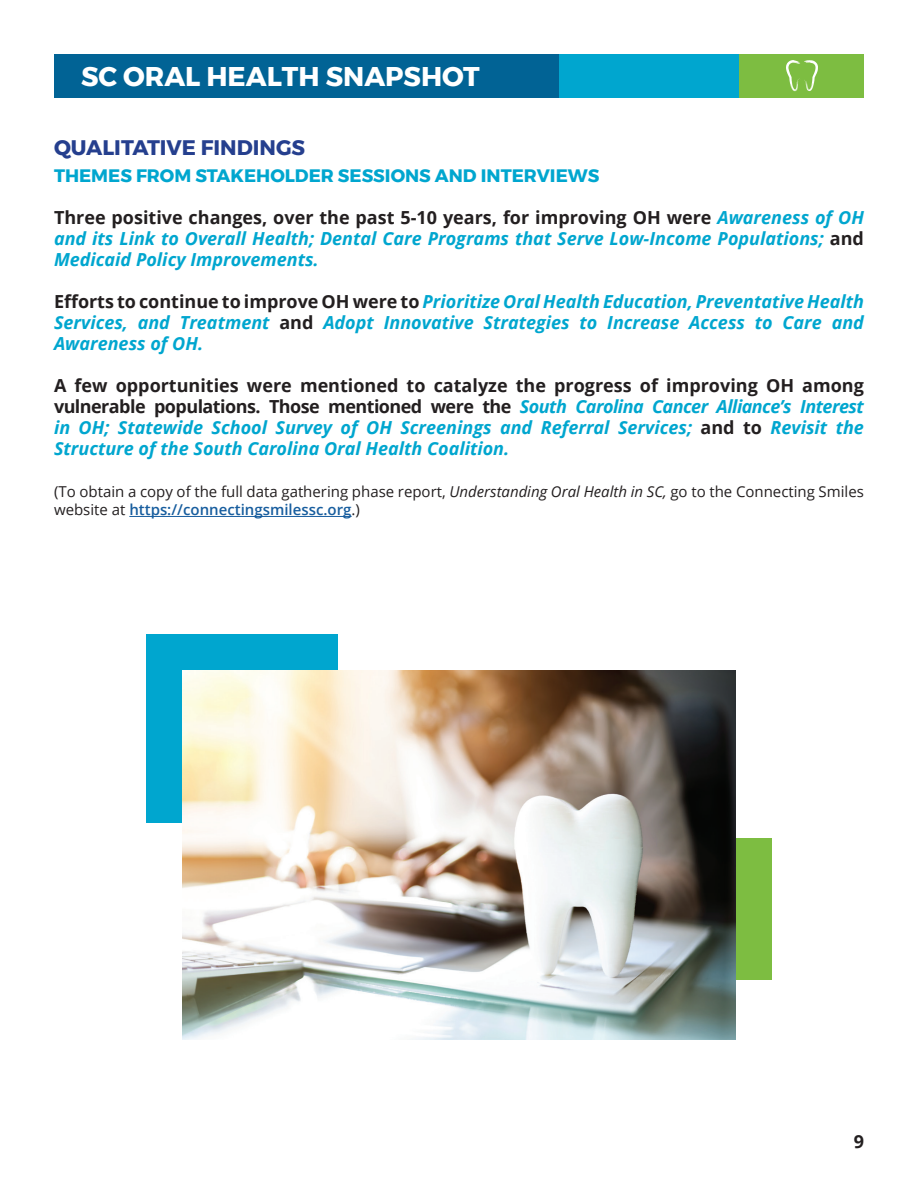
<style>
.page{position:relative;width:918px;height:1188px;background:#fff}
.page>*{position:absolute;margin:0;border:0;box-sizing:border-box;transform-origin:0 0}
.t1{font:700 27px "Montserrat";color:#fff}
.t2{font:700 21px "Montserrat";color:#253f8e}
.t3{font:italic 700 18px/21px "Open Sans";color:#00a6cf;text-align:justify}
.t4{font:700 18px "Montserrat";color:#00a6cf}
.t5{font:700 18px "Open Sans";color:#231f20}
.t6{font:15px/18px "Open Sans";color:#231f20}
.s1{font-style:normal;color:#231f20}
.s2{font-style:italic}
.s3{font-weight:600;color:#175d9e}
</style>
<div class="page">
<div style="left:146px;top:634px;width:192px;height:190px;background:#00a6cf"></div>
<div style="left:637px;top:838px;width:135px;height:142px;background:#7dbd41"></div>
<hr style="left:129px;top:516px;width:223px;height:1px;background:#175d9e">
<div style="left:54px;top:54px;width:810px;height:43px;background:#016395"></div>
<div style="left:559px;top:54px;width:181px;height:43px;background:#00a6cf"></div>
<div style="left:740px;top:54px;width:124px;height:43px;background:#7dbd41"></div>
<svg style="left:786px;top:60px;width:32px;height:31px"></svg>
<img style="left:183px;top:671px;width:552px;height:368px">
<h1 class="t1" style="left:81px;top:54px;width:400px">SC ORAL HEALTH SNAPSHOT</h1>
<p class="t2" style="left:54px;top:131px;width:253px">QUALITATIVE FINDINGS</p>
<p class="t4" style="left:54px;top:162px;width:547px">THEMES FROM STAKEHOLDER SESSIONS AND INTERVIEWS</p>
<p class="t3" style="left:54px;top:207px;width:811px"><span class="s1">Three positive changes, over the past 5-10 years, for improving OH were</span> Awareness of OH and its Link to Overall Health; Dental Care Programs that Serve Low-Income Populations; <span class="s1">and </span>Medicaid Policy Improvements.</p>
<p class="t3" style="left:54px;top:291px;width:811px"><span class="s1">Efforts to continue to improve OH were to</span> Prioritize Oral Health Education, Preventative Health Services, and Treatment <span class="s1">and</span> Adopt Innovative Strategies to Increase Access to Care and Awareness of OH.</p>
<p class="t3" style="left:54px;top:375px;width:811px"><span class="s1">A few opportunities were mentioned to catalyze the progress of improving OH among vulnerable populations. Those mentioned were the</span> South Carolina Cancer Alliance’s Interest in OH; Statewide School Survey of OH Screenings and Referral Services; <span class="s1">and to</span> Revisit the Structure of the South Carolina Oral Health Coalition.</p>
<p class="t6" style="left:54px;top:483px;width:812px">(To obtain a copy of the full data gathering phase report, <span class="s2">Understanding Oral Health in SC,</span> go to the Connecting Smiles website at <span class="s3">https://connectingsmilessc.org</span>.)</p>
<p class="t5" style="left:854px;top:1129px;width:12px">9</p>
</div>
